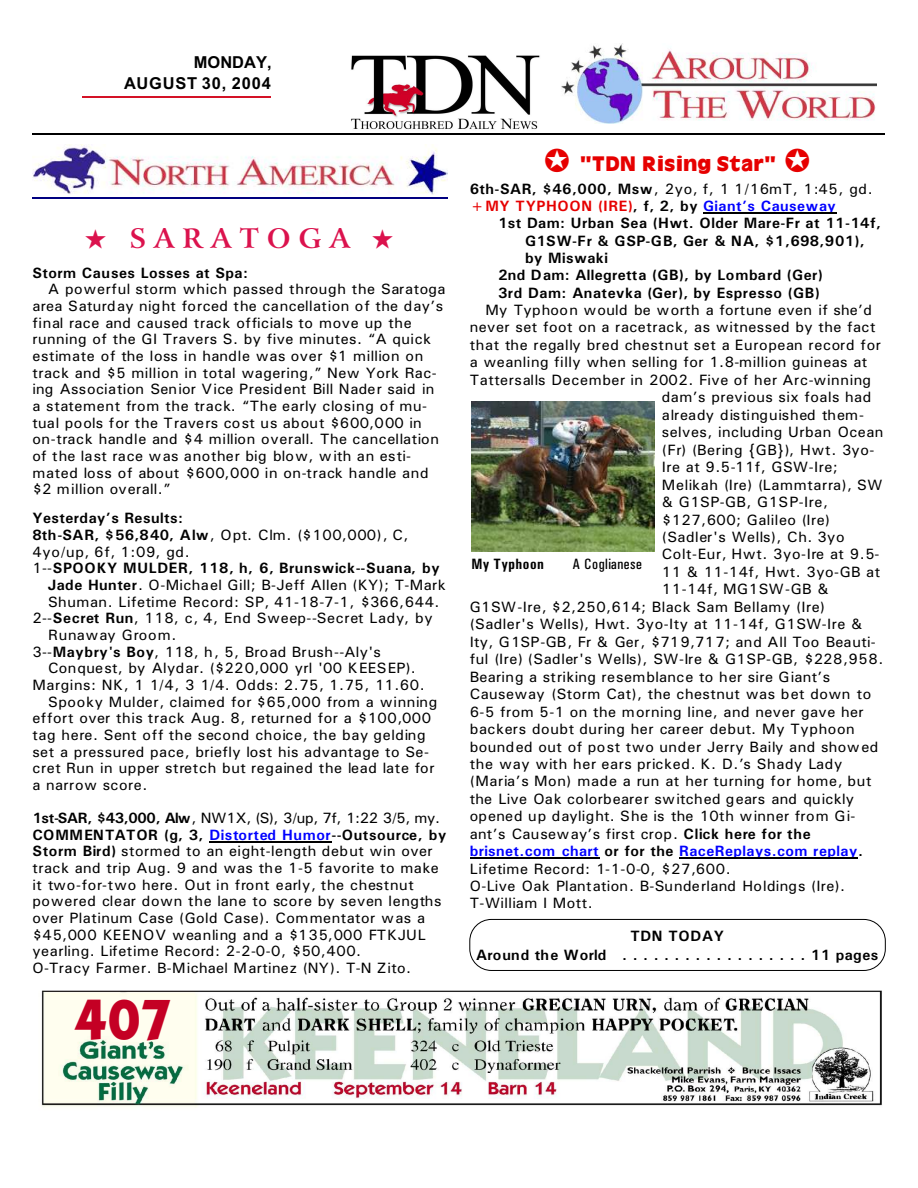
<style>
.page{position:relative;width:918px;height:1188px;background:#fff}
.page>*{position:absolute;margin:0;border:0;box-sizing:border-box;transform-origin:0 0}
.t1{font:48px "Kabel Bd";color:#c40024}
.t2{font:700 27px "Arrus BT";letter-spacing:.3em;color:#db124d}
.t3{font:900 21px "Antiquarian";letter-spacing:.005em;color:#e60000}
.t4{font:700 16.5px/21.6px "Arial";letter-spacing:.045em;color:#000;text-align:right}
.t5{font:15px/16.6px "Univers";letter-spacing:.03em;color:#000}
.t6{font:700 15px/17.2px "Univers";letter-spacing:.03em;color:#000}
.t7{font:15px "Univers";letter-spacing:.01em;color:#000}
.t8{font:700 15px "Univers";letter-spacing:.03em;color:#00f}
.t9{font:15px "Univers";letter-spacing:.05em;color:#000}
.t10{font:15px "Univers";letter-spacing:.06em;color:#000}
.t11{font:15px "Univers Condensed";letter-spacing:.03em;color:#000}
.t12{font:700 15px "Univers Condensed";letter-spacing:.03em;color:#000}
.s1{font-weight:700}
.s2{font-weight:400}
.s3{font-weight:700;color:#00f}
.s4{color:#e60000}
.s5{color:#00f}
.s6{color:#000}
</style>
<div class="page">
<img style="left:41px;top:990px;width:841px;height:118px">
<hr style="left:82px;top:96px;width:189px;height:2px;background:#d41226">
<img style="left:561px;top:44px;width:315px;height:79px">
<img style="left:351px;top:55px;width:189px;height:75px">
<hr style="left:32px;top:134px;width:853px;height:1px;background:#000">
<img style="left:32px;top:145px;width:416px;height:49px">
<hr style="left:32px;top:197px;width:416px;height:1px;background:#000080">
<img style="left:471px;top:401px;width:183px;height:150px">
<hr style="left:209px;top:841px;width:122px;height:1px;background:#000">
<hr style="left:703px;top:213px;width:134px;height:1px;background:#000">
<hr style="left:470px;top:858px;width:129px;height:1px;background:#000">
<hr style="left:679px;top:858px;width:179px;height:1px;background:#000">
<div style="left:470px;top:919px;width:415px;height:52px;border:1px solid #000;border-radius:22px"></div>
<p class="t4" style="left:124px;top:52px;width:149px">MONDAY,<br>AUGUST 30, 2004</p>
<h2 class="t2" style="left:85px;top:228px;width:310px">★ SARATOGA ★</h2>
<p class="t6" style="left:32px;top:265px;width:217px">Storm Causes Losses at Spa:</p>
<p class="t5" style="left:32px;top:282px;width:415px;text-indent:16px">A powerful storm which passed through the Saratoga area Saturday night forced the cancellation of the day’s final race and caused track officials to move up the running of the GI Travers S. by five minutes. “A quick estimate of the loss in handle was over $1 million on track and $5 million in total wagering,” New York Rac&shy;ing Association Senior Vice President Bill Nader said in a statement from the track. “The early closing of mu&shy;tual pools for the Travers cost us about $600,000 in on-track handle and $4 million overall. The cancellation of the last race was another big blow, with an esti&shy;mated loss of about $600,000 in on-track handle and $2 million overall.”</p>
<p class="t6" style="left:32px;top:511px;width:152px">Yesterday’s Results:</p>
<p class="t9" style="left:32px;top:530px;width:378px"><span class="s1">8th-SAR, $56,840, Alw</span>, Opt. Clm. ($100,000), C,</p>
<p class="t5" style="left:32px;top:545px;width:159px">4yo/up, 6f, 1:09, gd.</p>
<p class="t6" style="left:32px;top:561px;width:409px"><span class="s2">1--</span>SPOOKY MULDER, 118, h, 6, Brunswick--Suana, by</p>
<p class="t5" style="left:48px;top:578px;width:399px"><span class="s1">Jade Hunter</span>. O-Michael Gill; B-Jeff Allen (KY); T-Mark</p>
<p class="t5" style="left:48px;top:595px;width:393px">Shuman. Lifetime Record: SP, 41-18-7-1, $366,644.</p>
<p class="t5" style="left:32px;top:611px;width:402px">2--<span class="s1">Secret Run</span>, 118, c, 4, End Sweep--Secret Lady, by</p>
<p class="t10" style="left:48px;top:630px;width:130px">Runaway Groom.</p>
<p class="t5" style="left:32px;top:644px;width:350px">3--<span class="s1">Maybry's Boy</span>, 118, h, 5, Broad Brush--Aly's</p>
<p class="t5" style="left:48px;top:661px;width:369px">Conquest, by Alydar. ($220,000 yrl '00 KEESEP).</p>
<p class="t5" style="left:32px;top:678px;width:394px">Margins: NK, 1 1/4, 3 1/4. Odds: 2.75, 1.75, 11.60.</p>
<p class="t5" style="left:48px;top:695px;width:391px">Spooky Mulder, claimed for $65,000 from a winning</p>
<p class="t5" style="left:32px;top:711px;width:400px">effort over this track Aug. 8, returned for a $100,000</p>
<p class="t5" style="left:32px;top:728px;width:395px">tag here. Sent off the second choice, the bay gelding</p>
<p class="t5" style="left:32px;top:744px;width:398px">set a pressured pace, briefly lost his advantage to Se-</p>
<p class="t5" style="left:32px;top:761px;width:404px">cret Run in upper stretch but regained the lead late for</p>
<p class="t5" style="left:32px;top:778px;width:116px">a narrow score.</p>
<p class="t5" style="left:32px;top:811px;width:415px"><span class="s1">1st-SAR, $43,000, Alw</span>, NW1X, (S), 3/up, 7f, 1:22 3/5, my.<br><span class="s1">COMMENTATOR (g, 3,</span> <span class="s3">Distorted Humor</span><span class="s1">--Outsource, by Storm Bird)</span> stormed to an eight-length debut win over track and trip Aug. 9 and was the 1-5 favorite to make it two-for-two here. Out in front early, the chestnut powered clear down the lane to score by seven lengths over Platinum Case (Gold Case). Commentator was a $45,000 KEENOV weanling and a $135,000 FTKJUL yearling. Lifetime Record: 2-2-0-0, $50,400.<br>O-Tracy Farmer. B-Michael Martinez (NY). T-N Zito.</p>
<h1 class="t1" style="left:72px;top:997px;width:103px">407</h1>
<h3 class="t3" style="left:580px;top:156px;width:197px">“TDN Rising Star”</h3>
<p class="t6" style="left:470px;top:181px;width:404px">6th-SAR, $46,000, Msw<span class="s2">, 2yo, f, 1 1/16mT, 1:45, gd. </span><span class="s4">+MY TYPHOON (IRE)</span>, f, 2, by <span class="s5">Giant’s Causeway</span></p>
<p class="t6" style="left:498px;top:216px;width:385px">1st Dam: Urban Sea (Hwt. Older Mare-Fr at 11-14f,</p>
<p class="t6" style="left:525px;top:233px;width:341px">G1SW-Fr &amp; GSP-GB, Ger &amp; NA, $1,698,901),</p>
<p class="t6" style="left:525px;top:251px;width:84px">by Miswaki</p>
<p class="t6" style="left:498px;top:268px;width:326px">2nd Dam: Allegretta (GB), by Lombard (Ger)</p>
<p class="t6" style="left:498px;top:285px;width:323px">3rd Dam: Anatevka (Ger), by Espresso (GB)</p>
<p class="t5" style="left:485px;top:303px;width:388px">My Typhoon would be worth a fortune even if she’d</p>
<p class="t5" style="left:470px;top:320px;width:407px">never set foot on a racetrack, as witnessed by the fact</p>
<p class="t5" style="left:470px;top:338px;width:413px">that the regally bred chestnut set a European record for</p>
<p class="t5" style="left:470px;top:355px;width:399px">a weanling filly when selling for 1.8-million guineas at</p>
<p class="t5" style="left:470px;top:373px;width:403px">Tattersalls December in 2002. Five of her Arc-winning</p>
<p class="t5" style="left:662px;top:390px;width:211px">dam’s previous six foals had</p>
<p class="t10" style="left:662px;top:409px;width:204px">already distinguished them-</p>
<p class="t5" style="left:662px;top:425px;width:223px">selves, including Urban Ocean</p>
<p class="t5" style="left:662px;top:443px;width:214px">(Fr) (Bering {GB}), Hwt. 3yo-</p>
<p class="t5" style="left:662px;top:460px;width:178px">Ire at 9.5-11f, GSW-Ire;</p>
<p class="t5" style="left:662px;top:477px;width:222px">Melikah (Ire) (Lammtarra), SW</p>
<p class="t5" style="left:662px;top:495px;width:168px">&amp; G1SP-GB, G1SP-Ire,</p>
<p class="t5" style="left:662px;top:512px;width:170px">$127,600; Galileo (Ire)</p>
<p class="t5" style="left:662px;top:530px;width:184px">(Sadler's Wells), Ch. 3yo</p>
<p class="t5" style="left:662px;top:547px;width:219px">Colt-Eur, Hwt. 3yo-Ire at 9.5-</p>
<p class="t5" style="left:662px;top:565px;width:220px">11 &amp; 11-14f, Hwt. 3yo-GB at</p>
<p class="t5" style="left:662px;top:582px;width:168px">11-14f, MG1SW-GB &amp;</p>
<p class="t5" style="left:470px;top:600px;width:357px">G1SW-Ire, $2,250,614; Black Sam Bellamy (Ire)</p>
<p class="t5" style="left:470px;top:617px;width:394px">(Sadler's Wells), Hwt. 3yo-Ity at 11-14f, G1SW-Ire &amp;</p>
<p class="t7" style="left:470px;top:636px;width:408px">Ity, G1SP-GB, Fr &amp; Ger, $719,717; and All Too Beauti-</p>
<p class="t5" style="left:470px;top:652px;width:415px">ful (Ire) (Sadler's Wells), SW-Ire &amp; G1SP-GB, $228,958.</p>
<p class="t5" style="left:470px;top:670px;width:362px">Bearing a striking resemblance to her sire Giant’s</p>
<p class="t5" style="left:470px;top:687px;width:403px">Causeway (Storm Cat), the chestnut was bet down to</p>
<p class="t5" style="left:470px;top:704px;width:395px">6-5 from 5-1 on the morning line, and never gave her</p>
<p class="t5" style="left:470px;top:722px;width:387px">backers doubt during her career debut. My Typhoon</p>
<p class="t5" style="left:470px;top:739px;width:410px">bounded out of post two under Jerry Baily and showed</p>
<p class="t5" style="left:470px;top:757px;width:374px">the way with her ears pricked. K. D.’s Shady Lady</p>
<p class="t5" style="left:470px;top:774px;width:403px">(Maria’s Mon) made a run at her turning for home, but</p>
<p class="t7" style="left:470px;top:794px;width:386px">the Live Oak colorbearer switched gears and quickly</p>
<p class="t7" style="left:470px;top:811px;width:387px">opened up daylight. She is the 10th winner from Gi-</p>
<p class="t5" style="left:470px;top:827px;width:342px">ant’s Causeway’s first crop. <span class="s1">Click here for the</span></p>
<p class="t8" style="left:470px;top:846px;width:395px">brisnet.com chart <span class="s6">or for the</span> RaceReplays.com replay<span class="s6">.</span></p>
<p class="t5" style="left:470px;top:861px;width:262px">Lifetime Record: 1-1-0-0, $27,600.</p>
<p class="t5" style="left:470px;top:879px;width:377px">O-Live Oak Plantation. B-Sunderland Holdings (Ire).</p>
<p class="t5" style="left:470px;top:896px;width:125px">T-William I Mott.</p>
<p class="t6" style="left:476px;top:928px;width:404px;line-height:19.2px;text-align:center">TDN TODAY<br>Around the World ..................11 pages</p>
<p class="t12" style="left:471px;top:558px;width:74px">My Typhoon</p>
<p class="t11" style="left:573px;top:558px;width:71px">A Coglianese</p>
</div>
